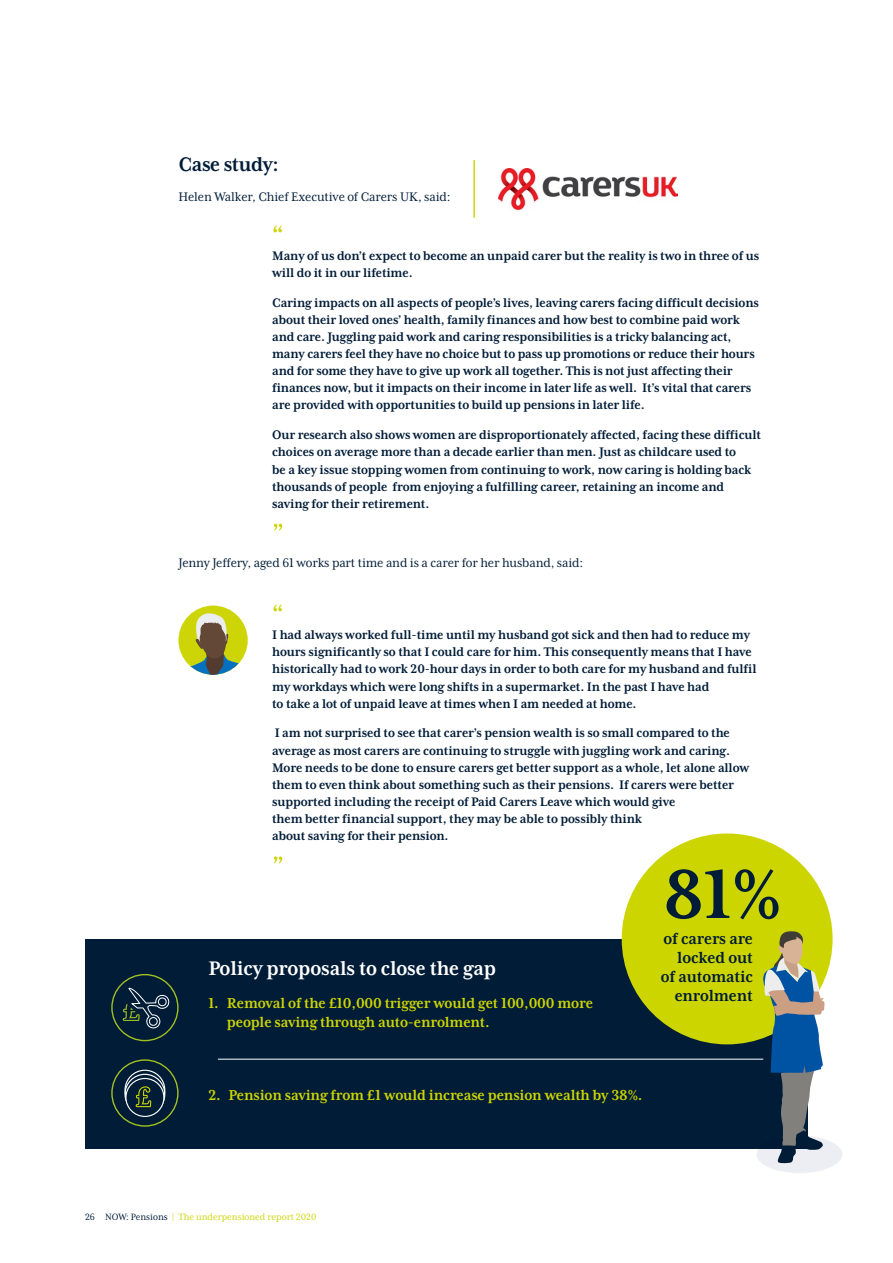
<style>
.page{position:relative;width:893px;height:1263px;background:#fff}
.page>*{position:absolute;margin:0;border:0;box-sizing:border-box;transform-origin:0 0}
.t1{font:700 78.9px "Mrs Eaves XL Serif Nar OT";color:#001c37}
.t2{font:700 28.5px "Mrs Eaves XL Serif Nar OT";color:#cdd500}
.t3{font:700 22.5px "Mrs Eaves XL Serif Nar OT";letter-spacing:-.01em;color:#fff}
.t4{font:700 22.5px "Mrs Eaves XL Serif Nar OT";letter-spacing:-.02em;color:#001c37}
.t5{font:700 18px/19px "Mrs Eaves XL Serif Nar OT";letter-spacing:-.01em;color:#001c37;text-align:right}
.t6{font:700 16.5px/19.8px "Mrs Eaves XL Serif Nar OT";letter-spacing:-.01em;color:#cdd500}
.t7{font:700 14.25px/17.1px "Mrs Eaves XL Serif Nar OT";letter-spacing:-.01em;color:#001c37}
.t8{font:14.25px "Mrs Eaves XL Serif Nar OT";letter-spacing:-.01em;color:#001c37}
.t9{font:10.5px "Mrs Eaves XL Serif Nar OT";color:#cdd500}
.s1{color:#001c37}
</style>
<div class="page">
<hr style="left:892px;top:0;width:1px;height:1263px;background:#001c37">
<svg style="left:179px;top:606px;width:69px;height:69px"></svg>
<hr style="left:473px;top:160px;width:2px;height:58px;background:#cdd500">
<img style="left:499px;top:169px;width:178px;height:41px">
<div style="left:85px;top:939px;width:723px;height:209px;background:#001c37"></div>
<svg style="left:111px;top:974px;width:68px;height:67px"></svg>
<svg style="left:111px;top:1059px;width:68px;height:68px"></svg>
<hr style="left:218px;top:1059px;width:545px;height:1px;background:#fff">
<div style="left:622px;top:833px;width:211px;height:211px;background:#cdd500;border-radius:50%"></div>
<div style="left:756px;top:1135px;width:86px;height:38px;background:#edeef3;border-radius:50%"></div>
<svg style="left:760px;top:931px;width:65px;height:232px"></svg>
<svg style="left:274px;top:524px;width:8px;height:7px"></svg>
<svg style="left:274px;top:856px;width:8px;height:7px"></svg>
<h3 class="t4" style="left:179px;top:153px;width:102px">Case study:</h3>
<p class="t8" style="left:179px;top:190px;width:274px">Helen Walker, Chief Executive of Carers UK, said:</p>
<h2 class="t2" style="left:272px;top:220px;width:13px">“</h2>
<p class="t7" style="left:272px;top:247px;width:489px">Many of us don’t expect to become an unpaid carer but the reality is two in three of us will do it in our lifetime.</p>
<p class="t7" style="left:272px;top:294px;width:488px">Caring impacts on all aspects of people’s lives, leaving carers facing difficult decisions about their loved ones’ health, family finances and how best to combine paid work and care. Juggling paid work and caring responsibilities is a tricky balancing act, many carers feel they have no choice but to pass up promotions or reduce their hours and for some they have to give up work all together. This is not just affecting their finances now, but it impacts on their income in later life as well. It’s vital that carers are provided with opportunities to build up pensions in later life.</p>
<p class="t7" style="left:272px;top:426px;width:491px">Our research also shows women are disproportionately affected, facing these difficult choices on average more than a decade earlier than men. Just as childcare used to<br>be a key issue stopping women from continuing to work, now caring is holding back thousands of people from enjoying a fulfilling career, retaining an income and saving for their retirement.</p>
<p class="t8" style="left:179px;top:556px;width:406px">Jenny Jeffery, aged 61 works part time and is a carer for her husband, said:</p>
<h2 class="t2" style="left:272px;top:599px;width:13px">“</h2>
<p class="t7" style="left:272px;top:626px;width:486px">I had always worked full-time until my husband got sick and then had to reduce my hours significantly so that I could care for him. This consequently means that I have historically had to work 20-hour days in order to both care for my husband and fulfil my workdays which were long shifts in a supermarket. In the past I have had<br>to take a lot of unpaid leave at times when I am needed at home.</p>
<p class="t7" style="left:272px;top:725px;width:479px">I am not surprised to see that carer’s pension wealth is so small compared to the average as most carers are continuing to struggle with juggling work and caring.<br>More needs to be done to ensure carers get better support as a whole, let alone allow them to even think about something such as their pensions. If carers were better supported including the receipt of Paid Carers Leave which would give<br>them better financial support, they may be able to possibly think<br>about saving for their pension.</p>
<h3 class="t3" style="left:208px;top:957px;width:289px">Policy proposals to close the gap</h3>
<p class="t6" style="left:227px;top:993px;width:368px;text-indent:-19px">1. Removal of the £10,000 trigger would get 100,000 more people saving through auto-enrolment.</p>
<h1 class="t1" style="left:663px;top:855px;width:120px">81%</h1>
<p class="t5" style="left:661px;top:928px;width:94px">of carers are locked out of automatic enrolment</p>
<p class="t6" style="left:208px;top:1085px;width:436px">2. Pension saving from £1 would increase pension wealth by 38%.</p>
<p class="t9" style="left:85px;top:1212px;width:233px"><span class="s1">26 NOW: Pensions</span> | The underpensioned report 2020</p>
</div>
